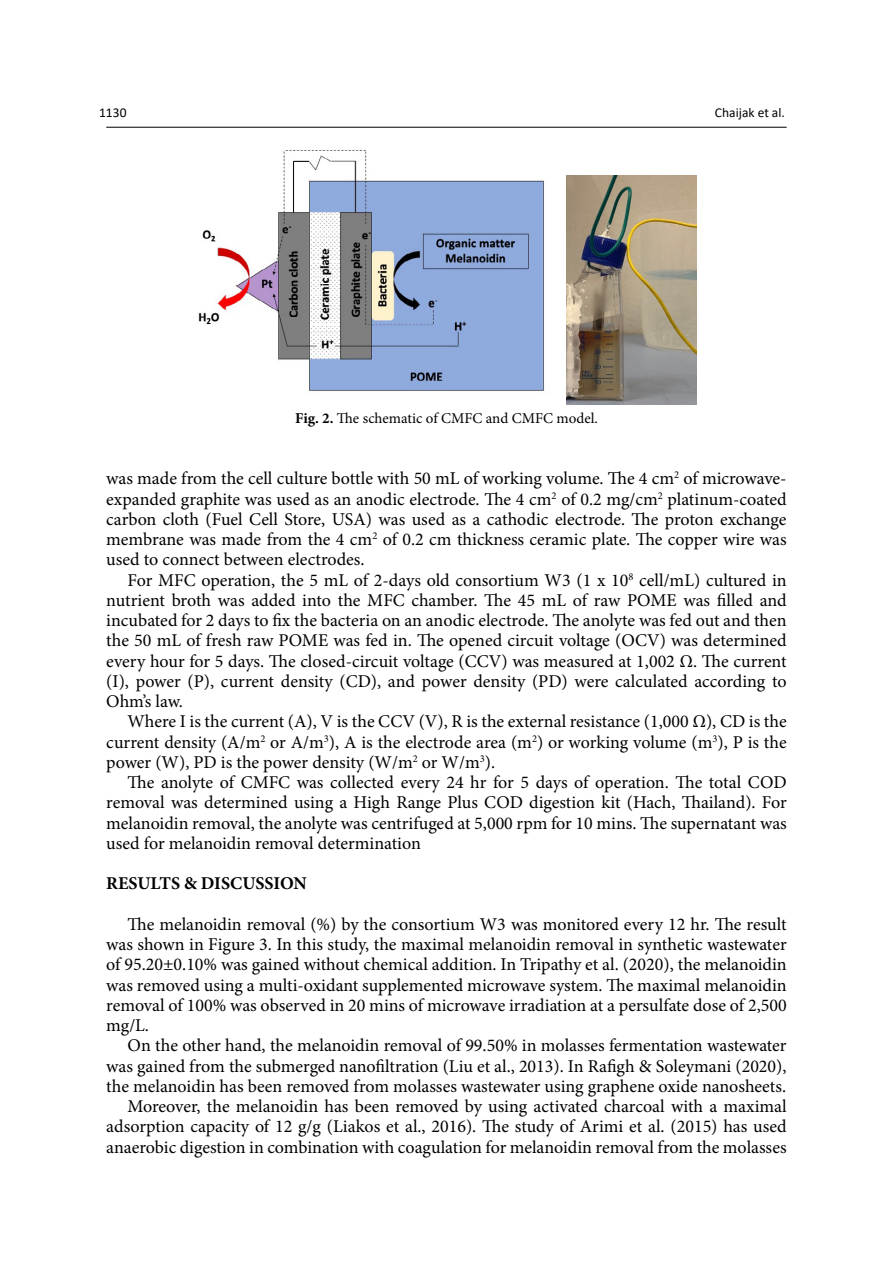
<style>
.page{position:relative;width:893px;height:1263px;background:#fff}
.page>*{position:absolute;margin:0;border:0;box-sizing:border-box;transform-origin:0 0}
.t1{font:18px/20.2px "Minion Pro";color:#000;text-align:justify}
.t2{font:700 18px "Minion Pro";color:#000}
.t3{font:15px "Minion Pro";color:#000}
.t4{font:13.5px "Calibri";color:#000}
.s1{font-weight:700}
</style>
<div class="page">
<hr style="left:106px;top:127px;width:681px;height:1px;background:#000">
<img style="left:198px;top:150px;width:347px;height:242px">
<img style="left:567px;top:176px;width:129px;height:228px">
<p class="t4" style="left:99px;top:103px;width:29px">1130</p>
<p class="t4" style="left:715px;top:103px;width:71px">Chaijak et al.</p>
<p class="t3" style="left:295px;top:408px;width:304px"><span class="s1">Fig. 2.</span> The schematic of CMFC and CMFC model.</p>
<p class="t1" style="left:106px;top:469px;width:682px">was made from the cell culture bottle with 50 mL of working volume. The 4 cm<sup>2</sup> of microwave&shy;expanded graphite was used as an anodic electrode. The 4 cm<sup>2</sup> of 0.2 mg/cm<sup>2</sup> platinum-coated carbon cloth (Fuel Cell Store, USA) was used as a cathodic electrode. The proton exchange membrane was made from the 4 cm<sup>2</sup> of 0.2 cm thickness ceramic plate. The copper wire was used to connect between electrodes.</p>
<p class="t1" style="left:106px;top:570px;width:682px;text-indent:21px">For MFC operation, the 5 mL of 2-days old consortium W3 (1 x 10<sup>8</sup> cell/mL) cultured in nutrient broth was added into the MFC chamber. The 45 mL of raw POME was filled and incubated for 2 days to fix the bacteria on an anodic electrode. The anolyte was fed out and then the 50 mL of fresh raw POME was fed in. The opened circuit voltage (OCV) was determined every hour for 5 days. The closed-circuit voltage (CCV) was measured at 1,002 Ω. The current (I), power (P), current density (CD), and power density (PD) were calculated according to Ohm’s law.</p>
<p class="t1" style="left:106px;top:712px;width:682px;text-indent:21px">Where I is the current (A), V is the CCV (V), R is the external resistance (1,000 Ω), CD is the current density (A/m<sup>2</sup> or A/m<sup>3</sup>), A is the electrode area (m<sup>2</sup>) or working volume (m<sup>3</sup>), P is the power (W), PD is the power density (W/m<sup>2</sup> or W/m<sup>3</sup>).</p>
<p class="t1" style="left:106px;top:772px;width:682px;text-indent:21px">The anolyte of CMFC was collected every 24 hr for 5 days of operation. The total COD removal was determined using a High Range Plus COD digestion kit (Hach, Thailand). For melanoidin removal, the anolyte was centrifuged at 5,000 rpm for 10 mins. The supernatant was used for melanoidin removal determination</p>
<p class="t2" style="left:106px;top:871px;width:202px">RESULTS &amp; DISCUSSION</p>
<p class="t1" style="left:106px;top:914px;width:682px;text-indent:21px">The melanoidin removal (%) by the consortium W3 was monitored every 12 hr. The result was shown in Figure 3. In this study, the maximal melanoidin removal in synthetic wastewater of 95.20±0.10% was gained without chemical addition. In Tripathy et al. (2020), the melanoidin was removed using a multi-oxidant supplemented microwave system. The maximal melanoidin removal of 100% was observed in 20 mins of microwave irradiation at a persulfate dose of 2,500 mg/L.</p>
<p class="t1" style="left:106px;top:1036px;width:682px;text-align:right">On the other hand, the melanoidin removal of 99.50% in molasses fermentation wastewater was gained from the submerged nanofiltration (Liu et al., 2013). In Rafigh &amp; Soleymani (2020), the melanoidin has been removed from molasses wastewater using graphene oxide nanosheets.<br>Moreover, the melanoidin has been removed by using activated charcoal with a maximal adsorption capacity of 12 g/g (Liakos et al., 2016). The study of Arimi et al. (2015) has used anaerobic digestion in combination with coagulation for melanoidin removal from the molasses</p>
</div>
